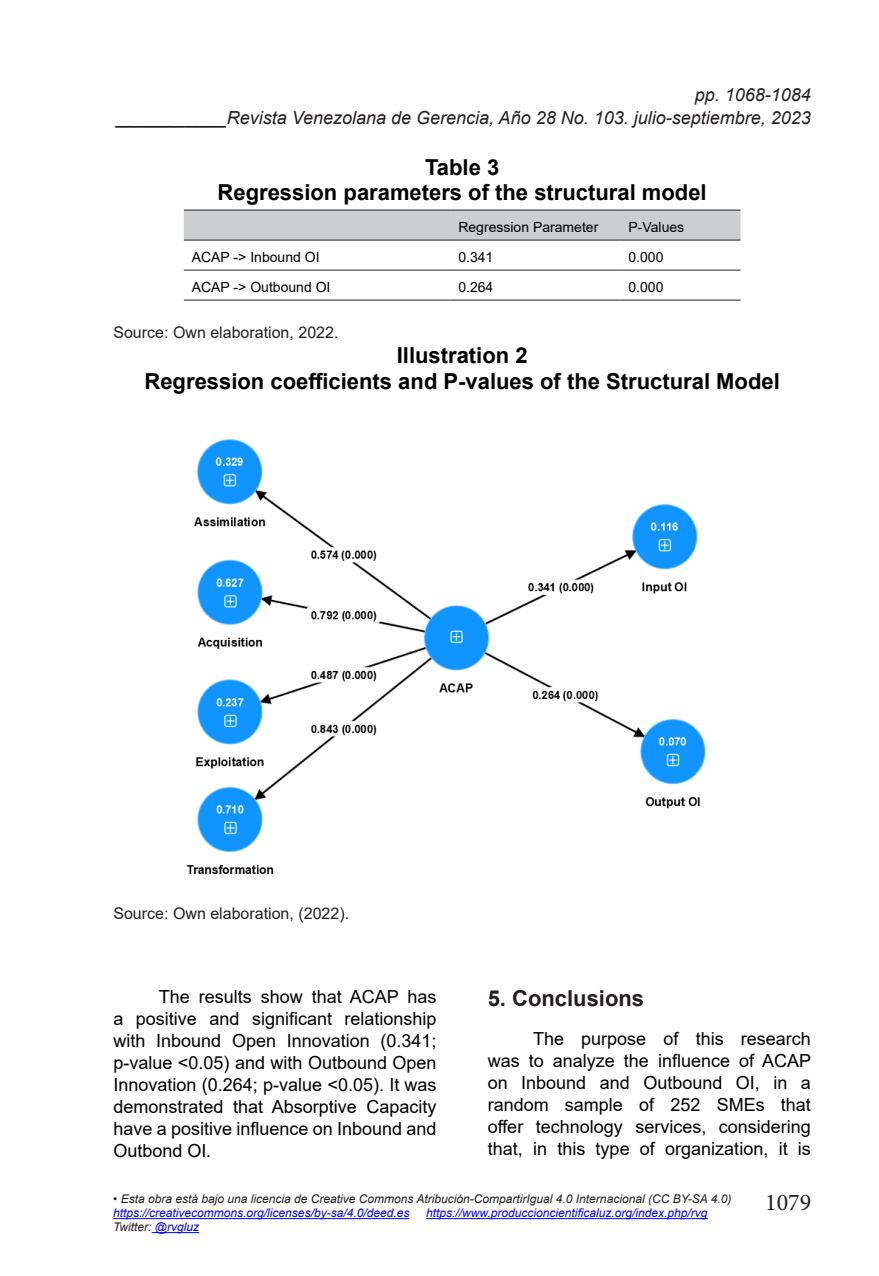
<style>
.page{position:relative;width:879px;height:1276px;background:#fff}
.page>*{position:absolute;margin:0;border:0;box-sizing:border-box;transform-origin:0 0}
.t1{font:24px "Minion Pro";color:#231f20}
.TITULOS_GRAFICOS_Y_T{font:700 22px "Arial";color:#000}
.TITULO_1{font:700 22px "Arial";color:#231f20}
.CONTENIDO{font:18px/22px "Arial";color:#000;text-align:justify}
.t2{font:italic 18px "Arial";color:#231f20}
.CONTENIDO-2{font:16px "Arial";color:#231f20}
.t3{font:14px "Arial";color:#000}
.t4{font:italic 12px "Arial";color:#231f20}
.t5{font:italic 12px "Arial";color:#00f}
.s1{font-style:italic}
.s2{color:#00f}
</style>
<div class="page">
<hr style="left:113px;top:1218px;width:296px;height:1px;background:#00f">
<hr style="left:426px;top:1218px;width:281px;height:1px;background:#00f">
<hr style="left:152px;top:1232px;width:47px;height:1px;background:#00f">
<div style="left:184px;top:211px;width:556px;height:29px;background:#cdced0"></div>
<hr style="left:184px;top:210px;width:266px;height:1px;background:#231f20">
<hr style="left:450px;top:210px;width:170px;height:1px;background:#231f20">
<hr style="left:620px;top:210px;width:120px;height:1px;background:#231f20">
<hr style="left:184px;top:240px;width:266px;height:1px;background:#231f20">
<hr style="left:450px;top:240px;width:170px;height:1px;background:#231f20">
<hr style="left:620px;top:240px;width:120px;height:1px;background:#231f20">
<hr style="left:184px;top:270px;width:266px;height:1px;background:#231f20">
<hr style="left:450px;top:270px;width:170px;height:1px;background:#231f20">
<hr style="left:620px;top:270px;width:120px;height:1px;background:#231f20">
<hr style="left:184px;top:300px;width:266px;height:1px;background:#231f20">
<hr style="left:450px;top:300px;width:170px;height:1px;background:#231f20">
<hr style="left:620px;top:300px;width:120px;height:1px;background:#231f20">
<img style="left:186px;top:439px;width:520px;height:435px">
<p class="t2" style="left:695px;top:83px;width:118px">pp. 1068-1084</p>
<p class="t2" style="left:117px;top:106px;width:696px">___________Revista Venezolana de Gerencia, Año 28 No. 103. julio-septiembre, 2023</p>
<p class="TITULOS_GRAFICOS_Y_T" style="left:425px;top:152px;width:76px">Table 3</p>
<p class="TITULOS_GRAFICOS_Y_T" style="left:218px;top:177px;width:491px">Regression parameters of the structural model</p>
<p class="t3" style="left:458px;top:217px;width:142px">Regression Parameter</p>
<p class="t3" style="left:628px;top:217px;width:57px">P-Values</p>
<p class="t3" style="left:192px;top:247px;width:129px">ACAP -&gt; Inbound OI</p>
<p class="t3" style="left:458px;top:247px;width:37px">0.341</p>
<p class="t3" style="left:628px;top:247px;width:37px">0.000</p>
<p class="t3" style="left:192px;top:277px;width:140px">ACAP -&gt; Outbound OI</p>
<p class="t3" style="left:458px;top:277px;width:37px">0.264</p>
<p class="t3" style="left:628px;top:277px;width:37px">0.000</p>
<p class="CONTENIDO-2" style="left:113px;top:321px;width:227px">Source: Own elaboration, 2022.</p>
<p class="TITULOS_GRAFICOS_Y_T" style="left:397px;top:340px;width:132px">Illustration 2</p>
<p class="TITULOS_GRAFICOS_Y_T" style="left:144px;top:365px;width:637px">Regression coefficients and P-values of the Structural Model</p>
<p class="CONTENIDO-2" style="left:113px;top:902px;width:237px">Source: Own elaboration, (2022).</p>
<p class="CONTENIDO" style="left:113px;top:985px;width:325px;text-indent:45px">The results show that ACAP has a positive and significant relationship with Inbound Open Innovation (0.341; p-value &lt;0.05) and with Outbound Open Innovation (0.264; p-value &lt;0.05). It was demonstrated that Absorptive Capacity have a positive influence on Inbound and Outbond OI<span class="s1">.</span></p>
<p class="TITULO_1" style="left:488px;top:982px;width:158px">5. Conclusions</p>
<p class="CONTENIDO" style="left:488px;top:1027px;width:325px;text-indent:45px">The purpose of this research was to analyze the influence of ACAP on Inbound and Outbound OI, in a random sample of 252 SMEs that offer technology services, considering that, in this type of organization, it is</p>
<p class="t4" style="left:113px;top:1191px;width:620px">• Esta obra está bajo una licencia de Creative Commons Atribución-CompartirIgual 4.0 Internacional (CC BY-SA 4.0)</p>
<p class="t5" style="left:113px;top:1205px;width:298px">https://creativecommons.org/licenses/by-sa/4.0/deed.es</p>
<p class="t5" style="left:426px;top:1205px;width:283px">https://www.produccioncientificaluz.org/index.php/rvg</p>
<p class="t4" style="left:113px;top:1219px;width:87px">Twitter: <span class="s2">@rvgluz</span></p>
<h1 class="t1" style="left:765px;top:1186px;width:48px">1079</h1>
</div>
